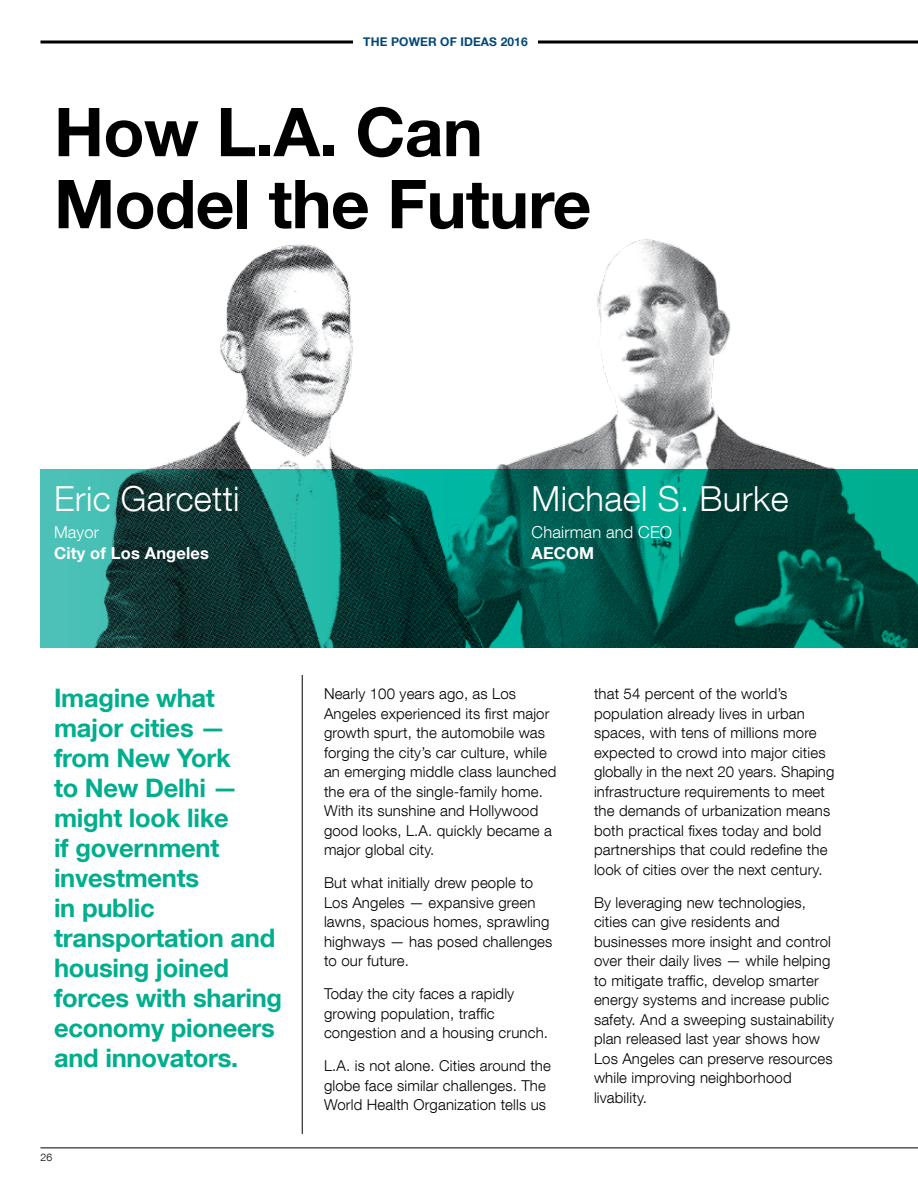
<style>
.page{position:relative;width:918px;height:1188px;background:#fff}
.page>*{position:absolute;margin:0;border:0;box-sizing:border-box;transform-origin:0 0}
.t1{font:700 67.5px/72px "Helvetica Neue LT Com";letter-spacing:-.01em;color:#000}
.t2{font:300 34.5px "Helvetica Neue LT Com";letter-spacing:.01em;color:#fff}
.t3{font:700 25.5px/30px "Helvetica Neue LT Com";letter-spacing:-.01em;color:#00ae8e}
.t4{font:700 16.5px "Helvetica Neue LT Com";letter-spacing:.01em;color:#fff}
.t5{font:300 16.5px "Helvetica Neue LT Com";letter-spacing:.01em;color:#fff}
.t6{font:300 15px/19.5px "Helvetica Neue LT Com";letter-spacing:.01em;color:#000}
.t7{font:700 12px "Helvetica Neue LT Com";letter-spacing:.01em;color:#004778}
.t8{font:300 10.5px "Helvetica Neue LT Com";color:#000}
</style>
<div class="page">
<svg style="left:40px;top:40px;width:878px;height:4px;background:#3f3f3f"></svg>
<div style="left:353px;top:26px;width:185px;height:32px;background:#fff"></div>
<hr style="left:40px;top:1148px;width:878px;height:1px;background:#000">
<img style="left:666px;top:243px;width:252px;height:227px">
<img style="left:80px;top:239px;width:586px;height:231px">
<svg style="left:40px;top:470px;width:878px;height:178px;background:#0b5f55"></svg>
<hr style="left:302px;top:675px;width:1px;height:459px;background:#000">
<p class="t7" style="left:363px;top:34px;width:166px">THE POWER OF IDEAS 2016</p>
<h1 class="t1" style="left:54px;top:94px;width:539px">How L.A. Can<br>Model the Future</h1>
<h2 class="t2" style="left:54px;top:477px;width:187px">Eric Garcetti</h2>
<h2 class="t2" style="left:532px;top:477px;width:258px">Michael S. Burke</h2>
<p class="t5" style="left:54px;top:522px;width:46px">Mayor</p>
<p class="t4" style="left:54px;top:543px;width:157px">City of Los Angeles</p>
<p class="t5" style="left:532px;top:522px;width:142px">Chairman and CEO</p>
<p class="t4" style="left:532px;top:543px;width:64px">AECOM</p>
<h3 class="t3" style="left:54px;top:682px;width:230px">Imagine what major cities — from New York<br>to New Delhi — might look like<br>if government investments<br>in public transportation and housing joined forces with sharing economy pioneers and innovators.</h3>
<p class="t8" style="left:40px;top:1151px;width:13px">26</p>
<p class="t6" style="left:324px;top:684px;width:234px">Nearly 100 years ago, as Los<br>Angeles experienced its first major growth spurt, the automobile was forging the city’s car culture, while an emerging middle class launched the era of the single-family home.<br>With its sunshine and Hollywood good looks, L.A. quickly became a major global city.</p>
<p class="t6" style="left:324px;top:873px;width:230px">But what initially drew people to<br>Los Angeles — expansive green lawns, spacious homes, sprawling highways — has posed challenges to our future.</p>
<p class="t6" style="left:324px;top:984px;width:226px">Today the city faces a rapidly growing population, traffic congestion and a housing crunch.</p>
<p class="t6" style="left:324px;top:1056px;width:228px">L.A. is not alone. Cities around the globe face similar challenges. The<br>World Health Organization tells us</p>
<p class="t6" style="left:594px;top:684px;width:242px">that 54 percent of the world’s population already lives in urban spaces, with tens of millions more expected to crowd into major cities globally in the next 20 years. Shaping infrastructure requirements to meet the demands of urbanization means both practical fixes today and bold partnerships that could redefine the look of cities over the next century.</p>
<p class="t6" style="left:594px;top:892px;width:242px">By leveraging new technologies, cities can give residents and businesses more insight and control over their daily lives — while helping to mitigate traffic, develop smarter energy systems and increase public safety. And a sweeping sustainability plan released last year shows how<br>Los Angeles can preserve resources while improving neighborhood livability.</p>
</div>
